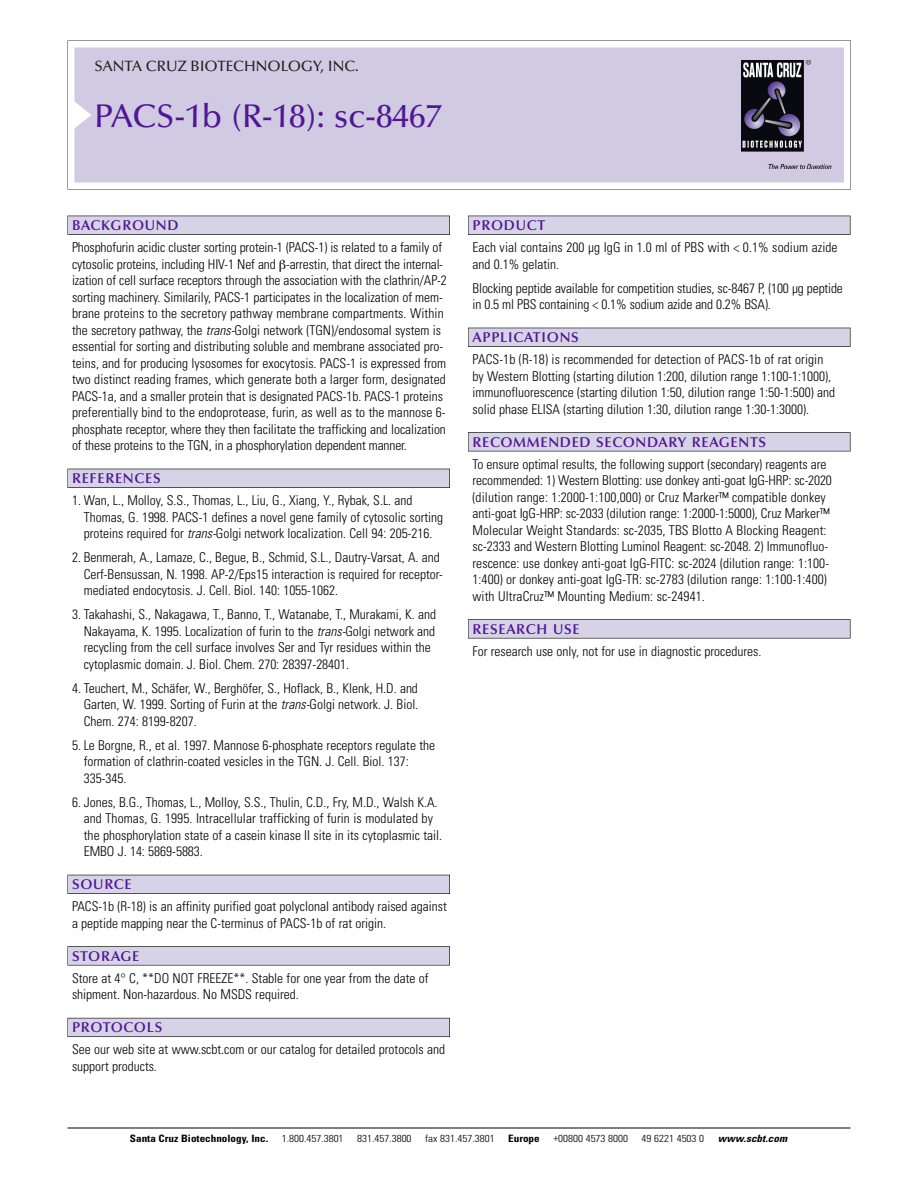
<style>
.page{position:relative;width:918px;height:1188px;background:#fff}
.page>*{position:absolute;margin:0;border:0;box-sizing:border-box;transform-origin:0 0}
.t1{font:500 33px "Optima";color:#511695}
.t2{font:500 15px "Optima";color:#231f20}
.t3{font:600 14.25px "Optima";letter-spacing:.05em;color:#511695}
.t4{font:300 condensed 13.5px/16.5px "Univers";color:#000}
.t5{font:300 condensed 10.2px "Univers";color:#000;scale:1.1 1}
.t6{font:700 condensed 10.2px "Univers";color:#000;scale:1.1 1}
.t7{font:italic 700 condensed 10.2px "Univers";letter-spacing:.005em;color:#000;scale:1.1 1}
.s1{font-style:italic}
</style>
<div class="page">
<svg style="left:68px;top:40px;width:783px;height:149px"></svg>
<div style="left:74px;top:47px;width:770px;height:135px;background:#d1cae3"></div>
<img style="left:741px;top:60px;width:90px;height:108px">
<div style="left:68px;top:216px;width:382px;height:19px;background:#525155"></div>
<div style="left:68px;top:216px;width:381px;height:18px;background:#d7d3e7"></div>
<div style="left:68px;top:469px;width:382px;height:19px;background:#515055"></div>
<div style="left:68px;top:469px;width:381px;height:18px;background:#d7d3e7"></div>
<div style="left:68px;top:875px;width:382px;height:19px;background:#525158"></div>
<div style="left:68px;top:875px;width:381px;height:18px;background:#d7d3e7"></div>
<div style="left:68px;top:946px;width:382px;height:19px;background:#575759"></div>
<div style="left:68px;top:947px;width:381px;height:18px;background:#d7d3e7"></div>
<div style="left:68px;top:1018px;width:382px;height:19px;background:#5b5a62"></div>
<div style="left:68px;top:1018px;width:381px;height:18px;background:#d7d3e7"></div>
<div style="left:468px;top:216px;width:382px;height:19px;background:#525155"></div>
<div style="left:468px;top:216px;width:382px;height:18px;background:#d7d3e7"></div>
<div style="left:468px;top:328px;width:382px;height:19px;background:#515055"></div>
<div style="left:468px;top:328px;width:382px;height:18px;background:#d7d3e7"></div>
<div style="left:468px;top:432px;width:382px;height:19px;background:#545357"></div>
<div style="left:468px;top:433px;width:382px;height:18px;background:#d7d3e7"></div>
<div style="left:468px;top:619px;width:382px;height:19px;background:#575759"></div>
<div style="left:468px;top:620px;width:382px;height:18px;background:#d7d3e7"></div>
<hr style="left:68px;top:1128px;width:782px;height:1px;background:#000">
<p class="t2" style="left:94px;top:61px;width:266px">SANTA CRUZ BIOTECHNOLOGY, INC.</p>
<h1 class="t1" style="left:94px;top:103px;width:349px">PACS-1b (R-18): sc-8467</h1>
<p class="t3" style="left:72px;top:219px;width:108px">BACKGROUND</p>
<p class="t4" style="left:72px;top:240px;width:376px">Phosphofurin acidic cluster sorting protein-1 (PACS-1) is related to a family of cytosolic proteins, including HIV-1 Nef and -arrestin, that direct the internal&shy;ization of cell surface receptors through the association with the clathrin/AP-2 sorting machinery. Similarily, PACS-1 participates in the localization of mem&shy;brane proteins to the secretory pathway membrane compartments. Within the secretory pathway, the <span class="s1">trans-</span>Golgi network (TGN)/endosomal system is essential for sorting and distributing soluble and membrane associated pro&shy;teins, and for producing lysosomes for exocytosis. PACS-1 is expressed from two distinct reading frames, which generate both a larger form, designated PACS-1a, and a smaller protein that is designated PACS-1b. PACS-1 proteins preferentially bind to the endoprotease, furin, as well as to the mannose 6- phosphate receptor, where they then facilitate the trafficking and localization of these proteins to the TGN, in a phosphorylation dependent manner.</p>
<p class="t3" style="left:72px;top:473px;width:90px">REFERENCES</p>
<p class="t4" style="left:84px;top:493px;width:361px;text-indent:-12px">1. Wan, L., Molloy, S.S., Thomas, L., Liu, G., Xiang, Y., Rybak, S.L. and<br>Thomas, G. 1998. PACS-1 defines a novel gene family of cytosolic sorting proteins required for <span class="s1">trans-</span>Golgi network localization. Cell 94: 205-216.</p>
<p class="t4" style="left:84px;top:550px;width:361px;text-indent:-12px">2. Benmerah, A., Lamaze, C., Begue, B., Schmid, S.L., Dautry-Varsat, A. and<br>Cerf-Bensussan, N. 1998. AP-2/Eps15 interaction is required for receptor&shy;mediated endocytosis. J. Cell. Biol. 140: 1055-1062.</p>
<p class="t4" style="left:84px;top:607px;width:354px;text-indent:-12px">3. Takahashi, S., Nakagawa, T., Banno, T., Watanabe, T., Murakami, K. and Nakayama, K. 1995. Localization of furin to the <span class="s1">trans-</span>Golgi network and recycling from the cell surface involves Ser and Tyr residues within the cytoplasmic domain. J. Biol. Chem. 270: 28397-28401.</p>
<p class="t4" style="left:84px;top:681px;width:336px;text-align:justify;text-indent:-12px">4. Teuchert, M., Schäfer, W., Berghöfer, S., Hoflack, B., Klenk, H.D. and Garten, W. 1999. Sorting of Furin at the <span class="s1">trans-</span>Golgi network. J. Biol.<br>Chem. 274: 8199-8207.</p>
<p class="t4" style="left:84px;top:738px;width:353px;text-indent:-12px">5. Le Borgne, R., et al. 1997. Mannose 6-phosphate receptors regulate the formation of clathrin-coated vesicles in the TGN. J. Cell. Biol. 137:<br>335-345.</p>
<p class="t4" style="left:84px;top:795px;width:360px;text-indent:-12px">6. Jones, B.G., Thomas, L., Molloy, S.S., Thulin, C.D., Fry, M.D., Walsh K.A. and Thomas, G. 1995. Intracellular trafficking of furin is modulated by the phosphorylation state of a casein kinase II site in its cytoplasmic tail.<br>EMBO J. 14: 5869-5883.</p>
<p class="t3" style="left:72px;top:879px;width:61px">SOURCE</p>
<p class="t4" style="left:72px;top:899px;width:376px">PACS-1b (R-18) is an affinity purified goat polyclonal antibody raised against a peptide mapping near the C-terminus of PACS-1b of rat origin.</p>
<p class="t3" style="left:72px;top:950px;width:69px">STORAGE</p>
<p class="t4" style="left:72px;top:971px;width:358px">Store at 4° C, **DO NOT FREEZE**. Stable for one year from the date of shipment. Non-hazardous. No MSDS required.</p>
<p class="t3" style="left:72px;top:1022px;width:92px">PROTOCOLS</p>
<p class="t4" style="left:72px;top:1042px;width:375px">See our web site at www.scbt.com or our catalog for detailed protocols and support products.</p>
<p class="t3" style="left:473px;top:219px;width:74px">PRODUCT</p>
<p class="t4" style="left:473px;top:240px;width:367px">Each vial contains 200 µg IgG in 1.0 ml of PBS with &lt; 0.1% sodium azide and 0.1% gelatin.</p>
<p class="t4" style="left:473px;top:281px;width:372px">Blocking peptide available for competition studies, sc-8467 P, (100 µg peptide in 0.5 ml PBS containing &lt; 0.1% sodium azide and 0.2% BSA).</p>
<p class="t3" style="left:473px;top:332px;width:108px">APPLICATIONS</p>
<p class="t4" style="left:473px;top:352px;width:364px">PACS-1b (R-18) is recommended for detection of PACS-1b of rat origin by Western Blotting (starting dilution 1:200, dilution range 1:100-1:1000), immunofluorescence (starting dilution 1:50, dilution range 1:50-1:500) and solid phase ELISA (starting dilution 1:30, dilution range 1:30-1:3000).</p>
<p class="t3" style="left:473px;top:436px;width:295px">RECOMMENDED SECONDARY REAGENTS</p>
<p class="t4" style="left:473px;top:457px;width:361px">To ensure optimal results, the following support (secondary) reagents are recommended: 1) Western Blotting: use donkey anti-goat IgG-HRP: sc-2020 (dilution range: 1:2000-1:100,000) or Cruz Marker™ compatible donkey anti-goat IgG-HRP: sc-2033 (dilution range: 1:2000-1:5000), Cruz Marker™ Molecular Weight Standards: sc-2035, TBS Blotto A Blocking Reagent: sc-2333 and Western Blotting Luminol Reagent: sc-2048. 2) Immunofluo&shy;rescence: use donkey anti-goat IgG-FITC: sc-2024 (dilution range: 1:100- 1:400) or donkey anti-goat IgG-TR: sc-2783 (dilution range: 1:100-1:400) with UltraCruz™ Mounting Medium: sc-24941.</p>
<p class="t3" style="left:473px;top:623px;width:109px">RESEARCH USE</p>
<p class="t4" style="left:473px;top:644px;width:290px">For research use only, not for use in diagnostic procedures.</p>
<p class="t6" style="left:130px;top:1135px;width:127px">Santa Cruz Biotechnology, Inc.</p>
<p class="t5" style="left:282px;top:1135px;width:58px">1.800.457.3801</p>
<p class="t5" style="left:357px;top:1135px;width:51px">831.457.3800</p>
<p class="t5" style="left:425px;top:1135px;width:65px">fax 831.457.3801</p>
<p class="t6" style="left:508px;top:1135px;width:30px">Europe</p>
<p class="t5" style="left:553px;top:1135px;width:69px">+00800 4573 8000</p>
<p class="t5" style="left:642px;top:1135px;width:58px">49 6221 4503 0</p>
<p class="t7" style="left:718px;top:1135px;width:64px">www.scbt.com</p>
</div>
